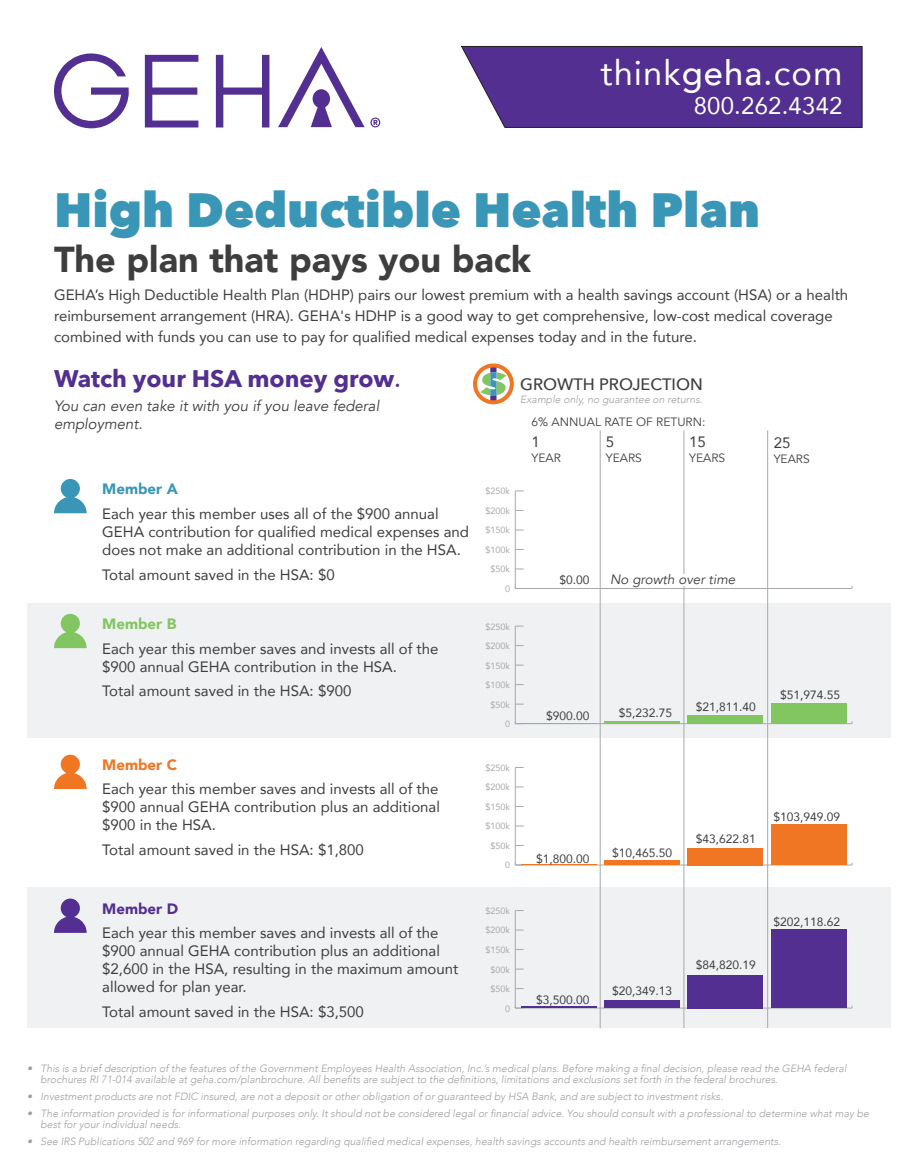
<style>
.page{position:relative;width:918px;height:1175px;background:#fff}
.page>*{position:absolute;margin:0;border:0;box-sizing:border-box;transform-origin:0 0}
.H2_-_Heavy{font:800 48px "Avenir Next";color:#3a96b6}
.Bullet_Copy{font:900 36px "Avenir";color:#3e3e3f}
.t1{font:34.5px "Avenir";letter-spacing:.03em;color:#fff}
.H2_-_Heavy-2{font:700 24px "Avenir Next";color:#522f90}
.t2{font:23.85px "Avenir";letter-spacing:.01em;color:#fff}
.H2_-_Heavy-3{font:500 16.5px "Avenir Next";color:#3e3e3f}
.Bullet_Copy-2{font:15px/18px "Avenir";color:#3e3e3f}
.Bullet_Copy-3{font:italic 15px/18px "Avenir";color:#3e3e3f}
.Bullet_Copy-4{font:900 15px "Avenir";color:#82c661}
.Bullet_Copy-5{font:900 15px "Avenir";color:#f07624}
.Bullet_Copy-6{font:900 15px "Avenir";color:#522f90}
.Bullet_Copy-7{font:900 15px "Avenir";color:#3a96b6}
.Bullet_Copy-8{font:italic 13.5px "Avenir";color:#3e3e3f}
.Bullet_Copy-9{font:12px "Avenir";color:#3e3e3f}
.Bullet_Copy-10{font:12px "Avenir";color:#3e3e3f}
.Bullet_Copy-11{font:italic 300 10.5px/10.5px "Avenir";color:#9d9fa2}
.t3{font:9px "Avenir";color:#a8a9ad}
.s1{font-weight:500}
</style>
<div class="page">
<div style="left:27px;top:603px;width:864px;height:134px;background:#f0f1f2"></div>
<div style="left:27px;top:887px;width:864px;height:141px;background:#f0f1f2"></div>
<svg style="left:461px;top:46px;width:402px;height:82px;background:#5a3a93"></svg>
<svg style="left:473px;top:363px;width:41px;height:41px"></svg>
<svg style="left:145px;top:55px;width:53px;height:72px"></svg>
<svg style="left:216px;top:55px;width:53px;height:72px"></svg>
<svg style="left:54px;top:53px;width:75px;height:75px"></svg>
<svg style="left:278px;top:47px;width:102px;height:80px"></svg>
<hr style="left:515px;top:723px;width:337px;height:1px;background:#a8a9ad">
<hr style="left:515px;top:626px;width:1px;height:97px;background:#a8a9ad">
<div style="left:771px;top:703px;width:75px;height:20px;background:#82c661"></div>
<div style="left:688px;top:715px;width:75px;height:8px;background:#82c661"></div>
<hr style="left:604px;top:721px;width:75px;height:2px;background:#82c661">
<hr style="left:521px;top:723px;width:75px;height:1px;background:#82c661">
<svg style="left:54px;top:614px;width:33px;height:34px"></svg>
<hr style="left:515px;top:864px;width:337px;height:1px;background:#a8a9ad">
<hr style="left:515px;top:767px;width:1px;height:98px;background:#a8a9ad">
<div style="left:771px;top:824px;width:75px;height:41px;background:#f07624"></div>
<div style="left:688px;top:848px;width:75px;height:17px;background:#f07624"></div>
<hr style="left:604px;top:861px;width:75px;height:4px;background:#f07624">
<hr style="left:521px;top:864px;width:75px;height:1px;background:#f07624">
<svg style="left:54px;top:754px;width:33px;height:35px"></svg>
<hr style="left:515px;top:1007px;width:337px;height:1px;background:#a8a9ad">
<hr style="left:515px;top:910px;width:1px;height:98px;background:#a8a9ad">
<div style="left:771px;top:929px;width:75px;height:79px;background:#522f90"></div>
<div style="left:688px;top:975px;width:75px;height:33px;background:#522f90"></div>
<div style="left:604px;top:1000px;width:75px;height:8px;background:#522f90"></div>
<hr style="left:521px;top:1006px;width:75px;height:2px;background:#522f90">
<svg style="left:54px;top:898px;width:33px;height:34px"></svg>
<hr style="left:600px;top:430px;width:1px;height:598px;background:#a8a9ad">
<hr style="left:684px;top:430px;width:1px;height:598px;background:#a8a9ad">
<hr style="left:767px;top:430px;width:1px;height:598px;background:#a8a9ad">
<hr style="left:515px;top:588px;width:337px;height:1px;background:#a8a9ad">
<hr style="left:515px;top:491px;width:1px;height:97px;background:#a8a9ad">
<svg style="left:54px;top:479px;width:33px;height:34px"></svg>
<div style="left:677px;top:574px;width:17px;height:12px;background:#fff"></div>
<p class="t1" style="left:601px;top:46px;width:243px">think<span class="s1">geha</span>.com</p>
<p class="t2" style="left:694px;top:86px;width:150px">800.262.4342</p>
<p class="H2_-_Heavy" style="left:54px;top:180px;width:708px">High Deductible Health Plan</p>
<p class="Bullet_Copy" style="left:54px;top:229px;width:479px">The plan that pays you back</p>
<p class="Bullet_Copy-2" style="left:54px;top:284px;width:796px;line-height:21px">GEHA’s High Deductible Health Plan (HDHP) pairs our lowest premium with a health savings account (HSA) or a health reimbursement arrangement (HRA). GEHA's HDHP is a good way to get comprehensive, low-cost medical coverage combined with funds you can use to pay for qualified medical expenses today and in the future.</p>
<p class="H2_-_Heavy-2" style="left:54px;top:358px;width:348px">Watch your HSA money grow<span class="s1">.</span></p>
<p class="Bullet_Copy-3" style="left:54px;top:397px;width:327px">You can even take it with you if you leave federal employment.</p>
<p class="H2_-_Heavy-3" style="left:520px;top:370px;width:184px">GROWTH PROJECTION</p>
<p class="Bullet_Copy-11" style="left:520px;top:394px;width:184px">Example only, no guarantee on returns.</p>
<p class="Bullet_Copy-10" style="left:532px;top:415px;width:175px">6% ANNUAL RATE OF RETURN:</p>
<p class="Bullet_Copy-2" style="left:532px;top:433px;width:10px">1</p>
<p class="Bullet_Copy-10" style="left:532px;top:450px;width:31px">YEAR</p>
<p class="Bullet_Copy-2" style="left:606px;top:433px;width:10px">5</p>
<p class="Bullet_Copy-10" style="left:606px;top:450px;width:38px">YEARS</p>
<p class="Bullet_Copy-2" style="left:689px;top:433px;width:18px">15</p>
<p class="Bullet_Copy-10" style="left:689px;top:450px;width:38px">YEARS</p>
<p class="Bullet_Copy-7" style="left:102px;top:476px;width:77px">Member A</p>
<p class="Bullet_Copy-2" style="left:102px;top:504px;width:368px">Each year this member uses all of the $900 annual<br>GEHA contribution for qualified medical expenses and does not make an additional contribution in the HSA.</p>
<p class="Bullet_Copy-2" style="left:102px;top:565px;width:234px">Total amount saved in the HSA: $0</p>
<p class="Bullet_Copy-8" style="left:610px;top:571px;width:127px">No growth over time</p>
<p class="t3" style="left:486px;top:484px;width:26px">$250k</p>
<p class="t3" style="left:486px;top:503px;width:26px">$200k</p>
<p class="t3" style="left:486px;top:523px;width:26px">$150k</p>
<p class="t3" style="left:486px;top:542px;width:26px">$100k</p>
<p class="t3" style="left:491px;top:562px;width:21px">$50k</p>
<p class="Bullet_Copy-9" style="left:559px;top:570px;width:32px">$0.00</p>
<p class="t3" style="left:505px;top:581px;width:7px">0</p>
<p class="Bullet_Copy-4" style="left:102px;top:611px;width:76px">Member B</p>
<p class="Bullet_Copy-2" style="left:102px;top:639px;width:338px">Each year this member saves and invests all of the $900 annual GEHA contribution in the HSA.</p>
<p class="Bullet_Copy-2" style="left:102px;top:681px;width:251px">Total amount saved in the HSA: $900</p>
<p class="Bullet_Copy-5" style="left:102px;top:751px;width:76px">Member C</p>
<p class="Bullet_Copy-2" style="left:102px;top:779px;width:339px;text-align:justify">Each year this member saves and invests all of the $900 annual GEHA contribution plus an additional $900 in the HSA.</p>
<p class="Bullet_Copy-2" style="left:102px;top:840px;width:263px">Total amount saved in the HSA: $1,800</p>
<p class="Bullet_Copy-6" style="left:102px;top:895px;width:77px">Member D</p>
<p class="Bullet_Copy-2" style="left:102px;top:923px;width:358px">Each year this member saves and invests all of the $900 annual GEHA contribution plus an additional $2,600 in the HSA, resulting in the maximum amount allowed for plan year.</p>
<p class="Bullet_Copy-2" style="left:102px;top:1002px;width:263px">Total amount saved in the HSA: $3,500</p>
<p class="t3" style="left:486px;top:619px;width:26px">$250k</p>
<p class="t3" style="left:486px;top:638px;width:26px">$200k</p>
<p class="t3" style="left:486px;top:658px;width:26px">$150k</p>
<p class="t3" style="left:486px;top:677px;width:26px">$100k</p>
<p class="t3" style="left:491px;top:697px;width:21px">$50k</p>
<p class="t3" style="left:505px;top:716px;width:7px">0</p>
<p class="t3" style="left:486px;top:760px;width:26px">$250k</p>
<p class="t3" style="left:486px;top:780px;width:26px">$200k</p>
<p class="t3" style="left:486px;top:799px;width:26px">$150k</p>
<p class="t3" style="left:486px;top:819px;width:26px">$100k</p>
<p class="t3" style="left:491px;top:838px;width:21px">$50k</p>
<p class="t3" style="left:505px;top:858px;width:7px">0</p>
<p class="t3" style="left:486px;top:903px;width:26px">$250k</p>
<p class="t3" style="left:486px;top:923px;width:26px">$200k</p>
<p class="t3" style="left:486px;top:942px;width:26px">$150k</p>
<p class="t3" style="left:491px;top:962px;width:21px">$00k</p>
<p class="t3" style="left:491px;top:981px;width:21px">$50k</p>
<p class="t3" style="left:505px;top:1001px;width:7px">0</p>
<p class="Bullet_Copy-9" style="left:546px;top:706px;width:45px">$900.00</p>
<p class="Bullet_Copy-9" style="left:619px;top:703px;width:55px">$5,232.75</p>
<p class="Bullet_Copy-9" style="left:696px;top:697px;width:62px">$21,811.40</p>
<p class="Bullet_Copy-9" style="left:536px;top:849px;width:55px">$1,800.00</p>
<p class="Bullet_Copy-9" style="left:612px;top:843px;width:62px">$10,465.50</p>
<p class="Bullet_Copy-9" style="left:696px;top:829px;width:62px">$43,622.81</p>
<p class="Bullet_Copy-9" style="left:536px;top:990px;width:55px">$3,500.00</p>
<p class="Bullet_Copy-9" style="left:612px;top:981px;width:62px">$20,349.13</p>
<p class="Bullet_Copy-9" style="left:696px;top:955px;width:62px">$84,820.19</p>
<p class="Bullet_Copy-2" style="left:774px;top:433px;width:18px">25</p>
<p class="Bullet_Copy-10" style="left:774px;top:451px;width:38px">YEARS</p>
<p class="Bullet_Copy-9" style="left:780px;top:685px;width:62px">$51,974.55</p>
<p class="Bullet_Copy-9" style="left:773px;top:807px;width:68px">$103,949.09</p>
<p class="Bullet_Copy-9" style="left:773px;top:912px;width:68px">$202,118.62</p>
<p class="Bullet_Copy-11" style="left:40px;top:1063px;width:808px;text-indent:-14px">• This is a brief description of the features of the Government Employees Health Association, Inc.’s medical plans. Before making a final decision, please read the GEHA federal brochures RI 71-014 available at geha.com/planbrochure. All benefits are subject to the definitions, limitations and exclusions set forth in the federal brochures.</p>
<p class="Bullet_Copy-11" style="left:27px;top:1091px;width:698px">• Investment products are not FDIC insured, are not a deposit or other obligation of or guaranteed by HSA Bank, and are subject to investment risks.</p>
<p class="Bullet_Copy-11" style="left:40px;top:1108px;width:830px;text-indent:-14px">• The information provided is for informational purposes only. It should not be considered legal or financial advice. You should consult with a professional to determine what may be best for your individual needs.</p>
<p class="Bullet_Copy-11" style="left:27px;top:1136px;width:755px">• See IRS Publications 502 and 969 for more information regarding qualified medical expenses, health savings accounts and health reimbursement arrangements.</p>
</div>
